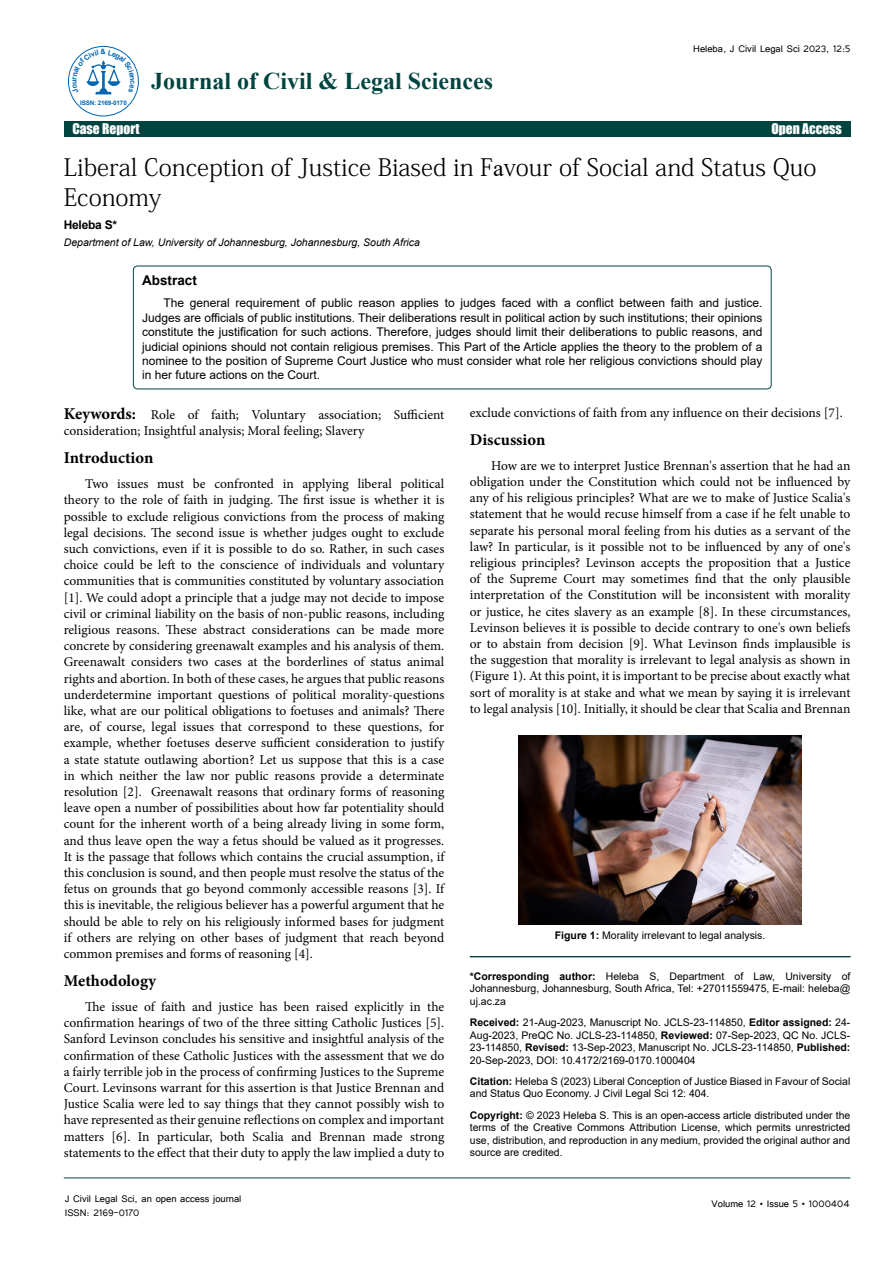
<style>
.page{position:relative;width:893px;height:1263px;background:#fff}
.page>*{position:absolute;margin:0;border:0;box-sizing:border-box;transform-origin:0 0}
.t1{font:24px/30px "Adobe Fangsong Std";color:#000}
.t2{font:700 24px "Times New Roman";color:#004440}
.t3{font:700 16.5px "Minion Pro";color:#000}
.t4{font:13.5px/16.2px "Minion Pro";color:#000;text-align:justify}
.t5{font:13.5px "Impact";color:#fff}
.t6{font:700 13.5px "Arial";color:#000}
.t7{font:12px/14.4px "Arial";color:#000;text-align:justify}
.t8{font:12px/14.4px "Tunga";color:#000}
.t9{font:700 12px "Arial";letter-spacing:-.02em;color:#000}
.t10{font:10.5px/12.6px "Arial";color:#000;text-align:justify}
.t11{font:italic 10.5px "Arial";color:#000}
.t12{font:700 7.35px "Arial";color:#0066b3}
.t13{font:700 6.15px "Arial";letter-spacing:-.02em;color:#0066b3}
.s1{font-family:"Times New Roman"}
.s2{font-weight:700;font-size:16.5px}
.s3{font-weight:700}
</style>
<div class="page">
<hr style="left:64px;top:1178px;width:786px;height:1px;background:#004440">
<div style="left:64px;top:121px;width:786px;height:16px;background:#004440"></div>
<div style="left:68px;top:46px;width:71px;height:70px;border:1px solid #0066b3;border-radius:50%"></div>
<div style="left:133px;top:266px;width:638px;height:123px;border:1px solid #004440;border-radius:4px"></div>
<hr style="left:470px;top:956px;width:380px;height:1px;background:#004440">
<img style="left:518px;top:735px;width:284px;height:189px">
<svg style="left:72px;top:50px;width:62px;height:44px"></svg>
<p class="t12" style="left:69px;top:84px;width:6px;rotate:-90deg">u</p>
<p class="t12" style="left:101px;top:47px;width:7px">&amp;</p>
<p class="t13" style="left:80px;top:99px;width:48px">ISSN: 2169-0170</p>
<h1 class="t2" style="left:151px;top:64px;width:343px">Journal of Civil &amp; Legal Sciences</h1>
<p class="t8" style="left:693px;top:41px;width:159px">Heleba, J Civil Legal Sci 2023, 12:5</p>
<p class="t5" style="left:72px;top:118px;width:69px">Case Report</p>
<p class="t5" style="left:771px;top:118px;width:72px">Open Access</p>
<h1 class="t1" style="left:64px;top:153px;width:754px">Liberal Conception of Justice Biased in F<span class="s1">a</span>vour of Social and Status Quo<br>Economy</h1>
<p class="t9" style="left:64px;top:216px;width:55px">Heleba S*</p>
<p class="t11" style="left:64px;top:236px;width:358px">Department of Law, University of Johannesburg, Johannesburg, South Africa</p>
<p class="t6" style="left:142px;top:270px;width:56px">Abstract</p>
<p class="t7" style="left:142px;top:296px;width:622px;text-indent:21px">The general requirement of public reason applies to judges faced with a conflict between faith and justice.<br>Judges are officials of public institutions. Their deliberations result in political action by such institutions; their opinions constitute the justification for such actions. Therefore, judges should limit their deliberations to public reasons, and judicial opinions should not contain religious premises. This Part of the Article applies the theory to the problem of a nominee to the position of Supreme Court Justice who must consider what role her religious convictions should play in her future actions on the Court.</p>
<p class="t4" style="left:64px;top:407px;width:382px"><span class="s2">Keywords:</span> Role of faith; Voluntary association; Sufficient consideration; Insightful analysis; Moral feeling; Slavery</p>
<p class="t3" style="left:64px;top:447px;width:91px">Introduction</p>
<p class="t4" style="left:64px;top:476px;width:382px;text-indent:21px">Two issues must be confronted in applying liberal political theory to the role of faith in judging. The first issue is whether it is possible to exclude religious convictions from the process of making legal decisions. The second issue is whether judges ought to exclude such convictions, even if it is possible to do so. Rather, in such cases choice could be left to the conscience of individuals and voluntary communities that is communities constituted by voluntary association [1]. We could adopt a principle that a judge may not decide to impose civil or criminal liability on the basis of non-public reasons, including religious reasons. These abstract considerations can be made more concrete by considering greenawalt examples and his analysis of them.<br>Greenawalt considers two cases at the borderlines of status animal rights and abortion. In both of these cases, he argues that public reasons underdetermine important questions of political morality-questions like, what are our political obligations to foetuses and animals? There are, of course, legal issues that correspond to these questions, for example, whether foetuses deserve sufficient consideration to justify a state statute outlawing abortion? Let us suppose that this is a case in which neither the law nor public reasons provide a determinate resolution [2]. Greenawalt reasons that ordinary forms of reasoning leave open a number of possibilities about how far potentiality should count for the inherent worth of a being already living in some form, and thus leave open the way a fetus should be valued as it progresses.<br>It is the passage that follows which contains the crucial assumption, if this conclusion is sound, and then people must resolve the status of the fetus on grounds that go beyond commonly accessible reasons [3]. If this is inevitable, the religious believer has a powerful argument that he should be able to rely on his religiously informed bases for judgment if others are relying on other bases of judgment that reach beyond common premises and forms of reasoning [4].</p>
<p class="t3" style="left:64px;top:969px;width:94px">Methodology</p>
<p class="t4" style="left:64px;top:999px;width:382px;text-indent:21px">The issue of faith and justice has been raised explicitly in the confirmation hearings of two of the three sitting Catholic Justices [5].<br>Sanford Levinson concludes his sensitive and insightful analysis of the confirmation of these Catholic Justices with the assessment that we do a fairly terrible job in the process of confirming Justices to the Supreme Court. Levinsons warrant for this assertion is that Justice Brennan and Justice Scalia were led to say things that they cannot possibly wish to have represented as their genuine reflections on complex and important matters [6]. In particular, both Scalia and Brennan made strong statements to the effect that their duty to apply the law implied a duty to</p>
<p class="t8" style="left:65px;top:1190px;width:178px">J Civil Legal Sci, an open access journal<br>ISSN: 2169-0170</p>
<p class="t4" style="left:470px;top:404px;width:374px">exclude convictions of faith from any influence on their decisions [7].</p>
<p class="t3" style="left:470px;top:428px;width:77px">Discussion</p>
<p class="t4" style="left:470px;top:457px;width:382px;text-indent:21px">How are we to interpret Justice Brennan's assertion that he had an obligation under the Constitution which could not be influenced by any of his religious principles? What are we to make of Justice Scalia's statement that he would recuse himself from a case if he felt unable to separate his personal moral feeling from his duties as a servant of the law? In particular, is it possible not to be influenced by any of one's religious principles? Levinson accepts the proposition that a Justice of the Supreme Court may sometimes find that the only plausible interpretation of the Constitution will be inconsistent with morality or justice, he cites slavery as an example [8]. In these circumstances, Levinson believes it is possible to decide contrary to one's own beliefs or to abstain from decision [9]. What Levinson finds implausible is the suggestion that morality is irrelevant to legal analysis as shown in (Figure 1). At this point, it is important to be precise about exactly what sort of morality is at stake and what we mean by saying it is irrelevant to legal analysis [10]. Initially, it should be clear that Scalia and Brennan</p>
<p class="t10" style="left:555px;top:929px;width:212px"><span class="s3">Figure 1:</span> Morality irrelevant to legal analysis.</p>
<p class="t10" style="left:470px;top:969px;width:382px"><span class="s3">*Corresponding author:</span> Heleba S, Department of Law, University of Johannesburg, Johannesburg, South Africa, Tel: +27011559475, E-mail: heleba@ uj.ac.za</p>
<p class="t10" style="left:470px;top:1016px;width:382px"><span class="s3">Received:</span> 21-Aug-2023, Manuscript No. JCLS-23-114850, <span class="s3">Editor assigned:</span> 24- Aug-2023, PreQC No. JCLS-23-114850, <span class="s3">Reviewed:</span> 07-Sep-2023, QC No. JCLS-23-114850, <span class="s3">Revised:</span> 13-Sep-2023, Manuscript No. JCLS-23-114850, <span class="s3">Published:<br></span>20-Sep-2023, DOI: 10.4172/2169-0170.1000404</p>
<p class="t10" style="left:470px;top:1075px;width:382px"><span class="s3">Citation:</span> Heleba S (2023) Liberal Conception of Justice Biased in Favour of Social and Status Quo Economy. J Civil Legal Sci 12: 404.</p>
<p class="t10" style="left:470px;top:1108px;width:382px"><span class="s3">Copyright:</span> © 2023 Heleba S. This is an open-access article distributed under the terms of the Creative Commons Attribution License, which permits unrestricted use, distribution, and reproduction in any medium, provided the original author and source are credited.</p>
<p class="t8" style="left:712px;top:1196px;width:140px">Volume 12 • Issue 5 • 1000404</p>
</div>
